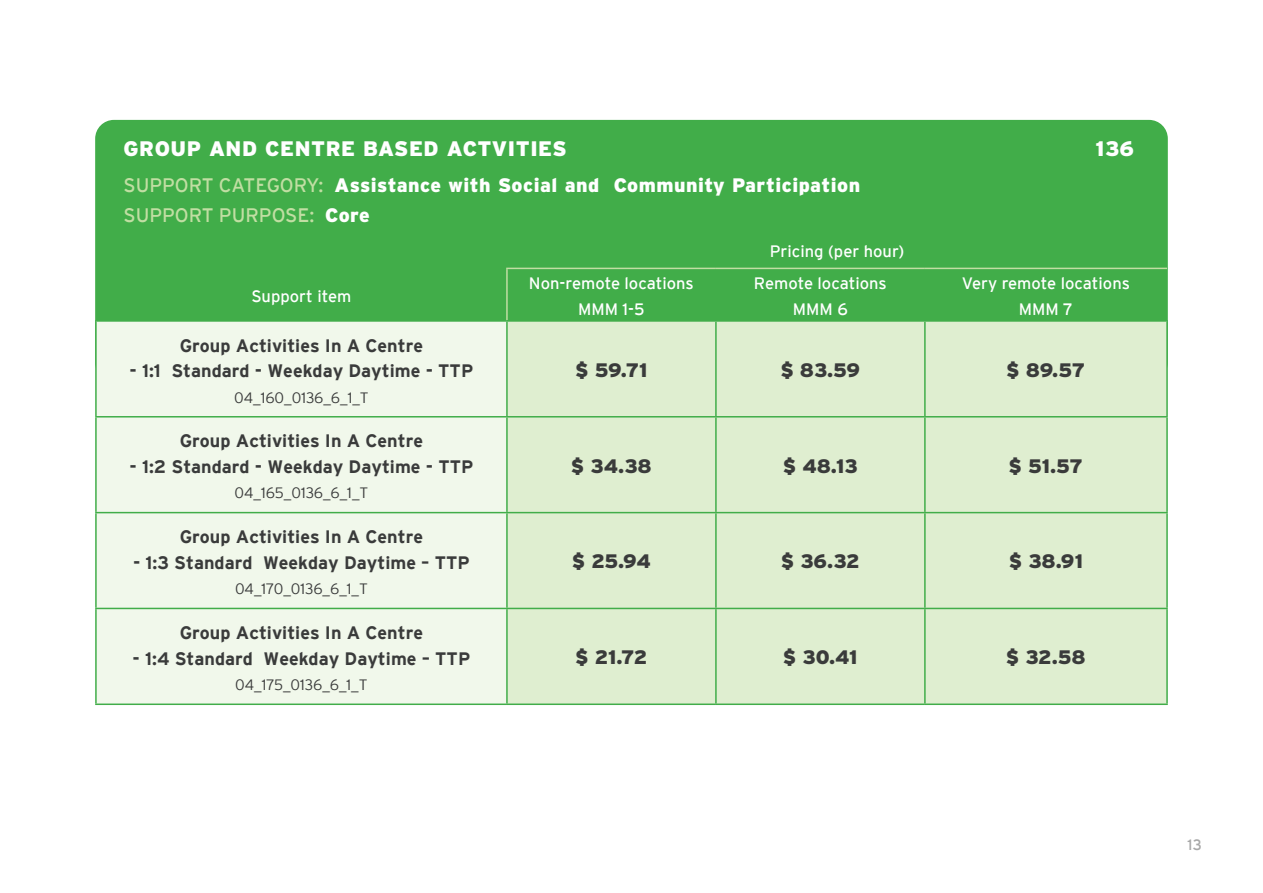
<style>
.page{position:relative;width:1263px;height:893px;background:#fff}
.page>*{position:absolute;margin:0;border:0;box-sizing:border-box;transform-origin:0 0}
.t1{font:900 21px "Interstate";letter-spacing:.025em;color:#fff}
.t2{font:900 19.5px/30px "Interstate";letter-spacing:.025em;color:#fff}
.t3{font:900 19.5px "Interstate";letter-spacing:-.015em;color:#3a3b3b}
.t4{font:700 18px "Interstate";color:#3a3b3b}
.t5{font:16.5px/25.5px "Interstate";color:#fff;text-align:center}
.t6{font:300 15px "Interstate";color:#3a3b3b}
.t7{font:15px "Interstate";color:#a8a8a8}
.s1{font-weight:400;color:#c1dea3}
</style>
<div class="page">
<div style="left:96px;top:121px;width:1071px;height:260px;background:#41ad49;border-radius:18px"></div>
<div style="left:97px;top:322px;width:409px;height:381px;background:#f1f8eb"></div>
<div style="left:508px;top:322px;width:658px;height:381px;background:#dfeed0"></div>
<hr style="left:95px;top:320px;width:412px;height:2px;background:#41ad49">
<hr style="left:95px;top:322px;width:2px;height:94px;background:#41ad49">
<hr style="left:506px;top:322px;width:2px;height:94px;background:#41ad49">
<hr style="left:715px;top:322px;width:2px;height:94px;background:#41ad49">
<hr style="left:924px;top:322px;width:2px;height:94px;background:#41ad49">
<hr style="left:1166px;top:322px;width:2px;height:94px;background:#41ad49">
<hr style="left:95px;top:416px;width:412px;height:1px;background:#41ad49">
<hr style="left:95px;top:417px;width:2px;height:95px;background:#41ad49">
<hr style="left:506px;top:417px;width:2px;height:95px;background:#41ad49">
<hr style="left:715px;top:417px;width:2px;height:95px;background:#41ad49">
<hr style="left:924px;top:417px;width:2px;height:95px;background:#41ad49">
<hr style="left:1166px;top:417px;width:2px;height:95px;background:#41ad49">
<hr style="left:95px;top:512px;width:412px;height:1px;background:#41ad49">
<hr style="left:95px;top:513px;width:2px;height:95px;background:#41ad49">
<hr style="left:506px;top:513px;width:2px;height:95px;background:#41ad49">
<hr style="left:715px;top:513px;width:2px;height:95px;background:#41ad49">
<hr style="left:924px;top:513px;width:2px;height:95px;background:#41ad49">
<hr style="left:1166px;top:513px;width:2px;height:95px;background:#41ad49">
<hr style="left:95px;top:608px;width:412px;height:1px;background:#41ad49">
<hr style="left:95px;top:609px;width:2px;height:94px;background:#41ad49">
<hr style="left:506px;top:609px;width:2px;height:94px;background:#41ad49">
<hr style="left:715px;top:609px;width:2px;height:94px;background:#41ad49">
<hr style="left:924px;top:609px;width:2px;height:94px;background:#41ad49">
<hr style="left:1166px;top:609px;width:2px;height:94px;background:#41ad49">
<hr style="left:95px;top:703px;width:412px;height:2px;background:#41ad49">
<hr style="left:507px;top:703px;width:209px;height:2px;background:#41ad49">
<hr style="left:716px;top:703px;width:209px;height:2px;background:#41ad49">
<hr style="left:925px;top:703px;width:243px;height:2px;background:#41ad49">
<hr style="left:506px;top:268px;width:210px;height:1px;background:#c1dea3">
<hr style="left:506px;top:269px;width:2px;height:51px;background:#c1dea3">
<hr style="left:716px;top:268px;width:209px;height:1px;background:#c1dea3">
<hr style="left:925px;top:268px;width:242px;height:1px;background:#c1dea3">
<hr style="left:925px;top:320px;width:243px;height:2px;background:#41ad49">
<hr style="left:507px;top:416px;width:209px;height:1px;background:#41ad49">
<hr style="left:716px;top:416px;width:209px;height:1px;background:#41ad49">
<hr style="left:925px;top:416px;width:243px;height:1px;background:#41ad49">
<hr style="left:507px;top:512px;width:209px;height:1px;background:#41ad49">
<hr style="left:716px;top:512px;width:209px;height:1px;background:#41ad49">
<hr style="left:925px;top:512px;width:243px;height:1px;background:#41ad49">
<hr style="left:507px;top:608px;width:209px;height:1px;background:#41ad49">
<hr style="left:716px;top:608px;width:209px;height:1px;background:#41ad49">
<hr style="left:925px;top:608px;width:243px;height:1px;background:#41ad49">
<p class="t1" style="left:124px;top:137px;width:445px">GROUP AND CENTRE BASED ACTVITIES</p>
<p class="t1" style="left:1096px;top:137px;width:40px">136</p>
<p class="t2" style="left:124px;top:170px;width:738px"><span class="s1">SUPPORT CATEGORY:</span> Assistance with Social and Community Participation<br><span class="s1">SUPPORT PURPOSE:</span> Core</p>
<p class="t5" style="left:770px;top:238px;width:136px">Pricing (per hour)</p>
<p class="t5" style="left:251px;top:283px;width:101px">Support item</p>
<p class="t5" style="left:529px;top:271px;width:166px">Non-remote locations<br>MMM 1-5</p>
<p class="t5" style="left:754px;top:271px;width:134px">Remote locations<br>MMM 6</p>
<p class="t5" style="left:962px;top:271px;width:170px">Very remote locations<br>MMM 7</p>
<p class="t4" style="left:180px;top:335px;width:245px">Group Activities In A Centre</p>
<p class="t4" style="left:130px;top:361px;width:345px">- 1:1 Standard - Weekday Daytime - TTP</p>
<p class="t6" style="left:234px;top:389px;width:136px">04_160_0136_6_1_T</p>
<p class="t4" style="left:180px;top:431px;width:245px">Group Activities In A Centre</p>
<p class="t4" style="left:130px;top:456px;width:345px">- 1:2 Standard - Weekday Daytime - TTP</p>
<p class="t6" style="left:235px;top:485px;width:135px">04_165_0136_6_1_T</p>
<p class="t4" style="left:180px;top:527px;width:245px">Group Activities In A Centre</p>
<p class="t4" style="left:133px;top:552px;width:338px">- 1:3 Standard Weekday Daytime – TTP</p>
<p class="t6" style="left:235px;top:580px;width:134px">04_170_0136_6_1_T</p>
<p class="t4" style="left:180px;top:623px;width:245px">Group Activities In A Centre</p>
<p class="t4" style="left:133px;top:648px;width:339px">- 1:4 Standard Weekday Daytime – TTP</p>
<p class="t6" style="left:235px;top:676px;width:134px">04_175_0136_6_1_T</p>
<p class="t3" style="left:575px;top:359px;width:73px">$ 59.71</p>
<p class="t3" style="left:781px;top:359px;width:81px">$ 83.59</p>
<p class="t3" style="left:1007px;top:359px;width:80px">$ 89.57</p>
<p class="t3" style="left:571px;top:454px;width:82px">$ 34.38</p>
<p class="t3" style="left:783px;top:454px;width:76px">$ 48.13</p>
<p class="t3" style="left:1009px;top:454px;width:76px">$ 51.57</p>
<p class="t3" style="left:572px;top:550px;width:80px">$ 25.94</p>
<p class="t3" style="left:781px;top:550px;width:80px">$ 36.32</p>
<p class="t3" style="left:1009px;top:550px;width:75px">$ 38.91</p>
<p class="t3" style="left:575px;top:646px;width:74px">$ 21.72</p>
<p class="t3" style="left:783px;top:646px;width:76px">$ 30.41</p>
<p class="t3" style="left:1006px;top:646px;width:81px">$ 32.58</p>
<p class="t7" style="left:1187px;top:836px;width:16px">13</p>
</div>
